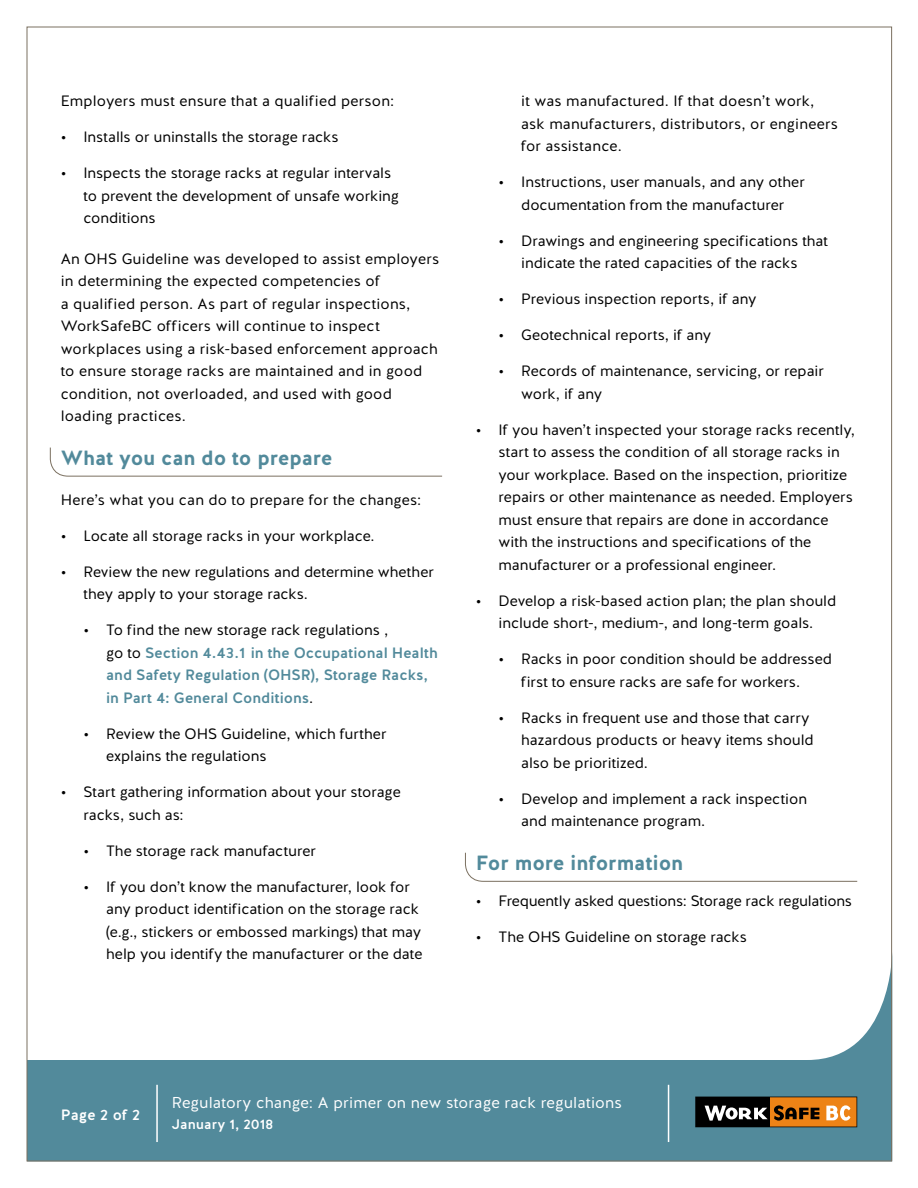
<style>
.page{position:relative;width:918px;height:1188px;background:#fff}
.page>*{position:absolute;margin:0;border:0;box-sizing:border-box;transform-origin:0 0}
.t1{font:20.55px "Work Safe BC Halis R Bold";letter-spacing:-.005em;color:#528a9b}
.t2{font:15.75px "Halis R";letter-spacing:.01em;color:#fff}
.t3{font:15px/22.5px "Work Safe BC Halis R Book";color:#000}
.t4{font:15px/22.5px "Work Safe BC Halis R Medium";color:#528a9b}
.t5{font:500 15px "Halis R";letter-spacing:.005em;color:#fff}
.t6{font:500 13.8px "Halis R";letter-spacing:.01em;color:#fff}
.s1{font-family:"Work Safe BC Halis R Book";color:#000}
</style>
<div class="page">
<svg style="left:29px;top:975px;width:861px;height:184px;fill:#528a9b"></svg>
<svg style="left:695px;top:1097px;width:162px;height:30px;background:#84592d"></svg>
<hr style="left:668px;top:1085px;width:1px;height:57px;background:#fff">
<hr style="left:156px;top:1085px;width:2px;height:57px;background:#fff">
<svg style="left:50px;top:447px;width:393px;height:30px"></svg>
<svg style="left:465px;top:852px;width:393px;height:30px"></svg>
<p class="t3" style="left:61px;top:90px;width:335px">Employers must ensure that a qualified person:</p>
<p class="t3" style="left:61px;top:126px;width:279px">• Installs or uninstalls the storage racks</p>
<p class="t3" style="left:83px;top:162px;width:317px;text-indent:-23px">• Inspects the storage racks at regular intervals to prevent the development of unsafe working conditions</p>
<p class="t3" style="left:61px;top:248px;width:380px">An OHS Guideline was developed to assist employers in determining the expected competencies of<br>a qualified person. As part of regular inspections, WorkSafeBC officers will continue to inspect workplaces using a risk-based enforcement approach to ensure storage racks are maintained and in good condition, not overloaded, and used with good loading practices.</p>
<h1 class="t1" style="left:61px;top:444px;width:273px">What you can do to prepare</h1>
<p class="t3" style="left:61px;top:489px;width:362px">Here’s what you can do to prepare for the changes:</p>
<p class="t3" style="left:61px;top:525px;width:316px">• Locate all storage racks in your workplace.</p>
<p class="t3" style="left:83px;top:561px;width:352px;text-indent:-23px">• Review the new regulations and determine whether they apply to your storage racks.</p>
<p class="t3" style="left:83px;top:619px;width:306px">• To find the new storage rack regulations ,</p>
<p class="t4" style="left:106px;top:642px;width:333px"><span class="s1">go to</span> Section 4.43.1 in the Occupational Health and Safety Regulation (OHSR), Storage Racks, in Part 4: General Conditions<span class="s1">.</span></p>
<p class="t3" style="left:106px;top:723px;width:282px;text-indent:-23px">• Review the OHS Guideline, which further explains the regulations</p>
<p class="t3" style="left:83px;top:781px;width:319px;text-indent:-23px">• Start gathering information about your storage racks, such as:</p>
<p class="t3" style="left:83px;top:840px;width:234px">• The storage rack manufacturer</p>
<p class="t3" style="left:106px;top:876px;width:318px;text-indent:-23px">• If you don’t know the manufacturer, look for any product identification on the storage rack (e.g., stickers or embossed markings) that may help you identify the manufacturer or the date</p>
<p class="t3" style="left:521px;top:90px;width:318px">it was manufactured. If that doesn’t work, ask manufacturers, distributors, or engineers for assistance.</p>
<p class="t3" style="left:499px;top:171px;width:308px;text-align:center">• Instructions, user manuals, and any other documentation from the manufacturer</p>
<p class="t3" style="left:499px;top:230px;width:331px;text-align:center">• Drawings and engineering specifications that indicate the rated capacities of the racks</p>
<p class="t3" style="left:499px;top:288px;width:259px">• Previous inspection reports, if any</p>
<p class="t3" style="left:499px;top:324px;width:214px">• Geotechnical reports, if any</p>
<p class="t3" style="left:521px;top:360px;width:304px;text-indent:-23px">• Records of maintenance, servicing, or repair work, if any</p>
<p class="t3" style="left:499px;top:419px;width:358px;text-indent:-23px">• If you haven’t inspected your storage racks recently, start to assess the condition of all storage racks in your workplace. Based on the inspection, prioritize repairs or other maintenance as needed. Employers must ensure that repairs are done in accordance with the instructions and specifications of the manufacturer or a professional engineer.</p>
<p class="t3" style="left:476px;top:590px;width:362px;text-align:center">• Develop a risk-based action plan; the plan should include short-, medium-, and long-term goals.</p>
<p class="t3" style="left:521px;top:648px;width:312px;text-indent:-23px">• Racks in poor condition should be addressed first to ensure racks are safe for workers.</p>
<p class="t3" style="left:521px;top:707px;width:294px;text-indent:-23px">• Racks in frequent use and those that carry hazardous products or heavy items should also be prioritized.</p>
<p class="t3" style="left:521px;top:788px;width:287px;text-indent:-23px">• Develop and implement a rack inspection and maintenance program.</p>
<h1 class="t1" style="left:476px;top:849px;width:209px">For more information</h1>
<p class="t3" style="left:476px;top:890px;width:378px">• Frequently asked questions: Storage rack regulations</p>
<p class="t3" style="left:476px;top:926px;width:273px">• The OHS Guideline on storage racks</p>
<p class="t5" style="left:61px;top:1106px;width:81px">Page 2 of 2</p>
<p class="t2" style="left:172px;top:1092px;width:452px">Regulatory change: A primer on new storage rack regulations</p>
<p class="t6" style="left:172px;top:1115px;width:103px">January 1, 2018</p>
</div>
